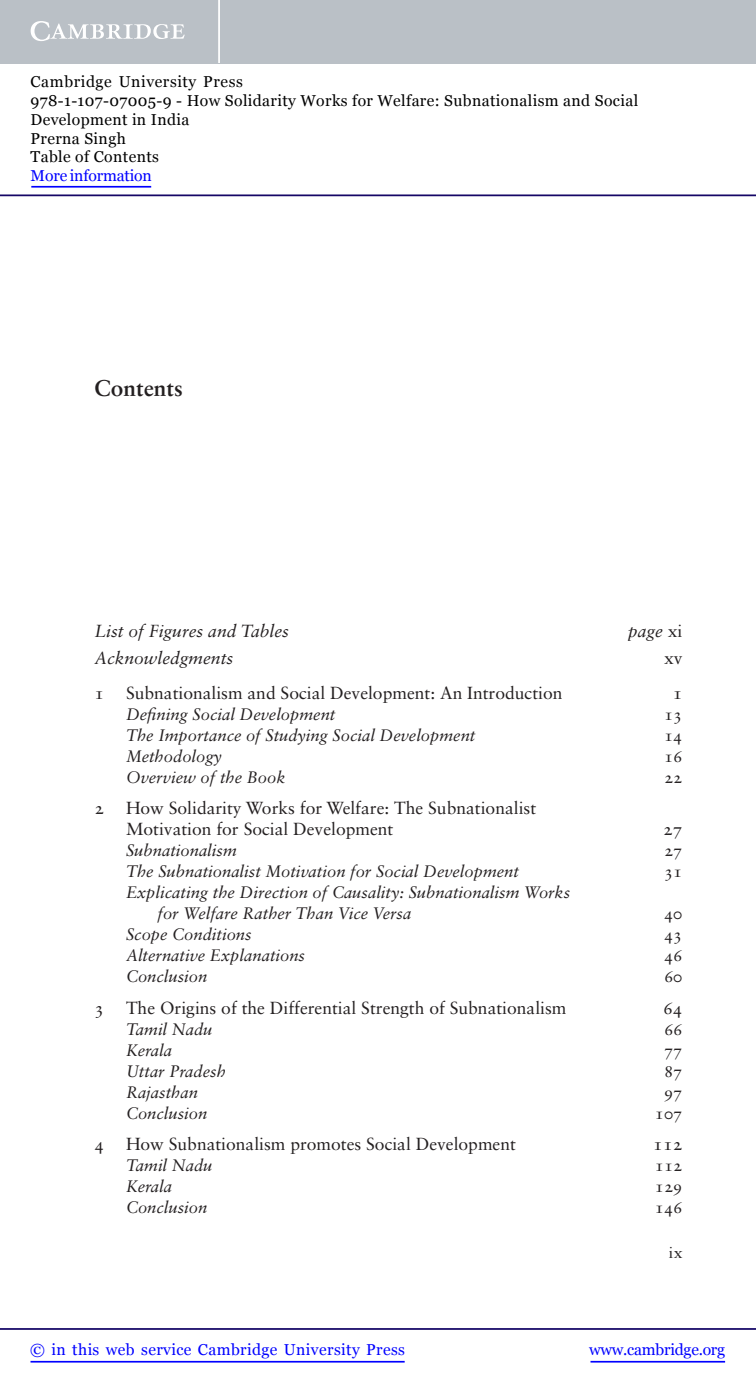
<style>
.page{position:relative;width:756px;height:1388px;background:#fff}
.page>*{position:absolute;margin:0;border:0;box-sizing:border-box;transform-origin:0 0}
.t1{font:700 22.75px "Sabon LT Std";color:#231f20}
.t2{font:17.5px/21px "Sabon LT Std";color:#231f20}
.t3{font:italic 17.5px "Sabon LT Std";color:#231f20}
.t4{font:italic 16.62px/21px "Sabon LT Std";color:#231f20}
.t5{font:16.62px "Sabon LT Std";color:#231f20}
.t6{font:15.75px/18.7px "Georgia";letter-spacing:.025em;color:#000}
.t7{font:15.75px "Georgia";letter-spacing:.025em;color:#00f}
.t8{font:15.75px "Georgia";letter-spacing:-.015em;color:#00f}
.t9{font:15.75px "Georgia";letter-spacing:-.01em;color:#00f}
.t10{font:15.75px "Sabon LT Std";color:#231f20}
.s1{font-style:normal}
</style>
<div class="page">
<hr style="left:591px;top:1361px;width:134px;height:1px;background:#00f">
<hr style="left:0;top:1328px;width:756px;height:2px;background:#150666">
<hr style="left:31px;top:1361px;width:374px;height:1px;background:#00f">
<div style="left:0;top:0;width:756px;height:63px;background:#bac0c6"></div>
<svg style="left:31px;top:21px;width:154px;height:20px"></svg>
<hr style="left:218px;top:0;width:2px;height:63px;background:#fff">
<hr style="left:0;top:194px;width:756px;height:2px;background:#150666">
<hr style="left:31px;top:186px;width:120px;height:2px;background:#00f">
<p class="t6" style="left:31px;top:73px;width:609px">Cambridge University Press<br>978-1-107-07005-9 - How Solidarity Works for Welfare: Subnationalism and Social<br>Development in India<br>Prerna Singh<br>Table of Contents</p>
<p class="t9" style="left:31px;top:166px;width:123px">More information</p>
<h1 class="t1" style="left:94px;top:374px;width:90px">Contents</h1>
<p class="t3" style="left:94px;top:621px;width:196px">List of Figures and Tables</p>
<p class="t3" style="left:628px;top:621px;width:56px">page <span class="s1">xi</span></p>
<p class="t3" style="left:94px;top:647px;width:140px">Acknowledgments</p>
<p class="t2" style="left:664px;top:647px;width:20px">xv</p>
<p class="t2" style="left:94px;top:682px;width:470px">1 Subnationalism and Social Development: An Introduction</p>
<p class="t2" style="left:673px;top:682px;width:11px">1</p>
<p class="t4" style="left:126px;top:703px;width:211px">Defining Social Development</p>
<p class="t5" style="left:664px;top:704px;width:20px">13</p>
<p class="t4" style="left:126px;top:724px;width:351px">The Importance of Studying Social Development</p>
<p class="t5" style="left:664px;top:725px;width:20px">14</p>
<p class="t4" style="left:126px;top:745px;width:97px">Methodology</p>
<p class="t5" style="left:664px;top:746px;width:20px">16</p>
<p class="t4" style="left:126px;top:766px;width:161px">Overview of the Book</p>
<p class="t5" style="left:664px;top:767px;width:20px">22</p>
<p class="t2" style="left:126px;top:797px;width:412px;text-indent:-32px">2 How Solidarity Works for Welfare: The Subnationalist<br>Motivation for Social Development</p>
<p class="t2" style="left:663px;top:818px;width:21px">27</p>
<p class="t4" style="left:126px;top:840px;width:112px">Subnationalism</p>
<p class="t5" style="left:664px;top:840px;width:20px">27</p>
<p class="t4" style="left:126px;top:861px;width:395px">The Subnationalist Motivation for Social Development</p>
<p class="t5" style="left:664px;top:861px;width:20px">31</p>
<p class="t4" style="left:158px;top:882px;width:414px;text-indent:-32px">Explicating the Direction of Causality: Subnationalism Works for Welfare Rather Than Vice Versa</p>
<p class="t5" style="left:664px;top:903px;width:20px">40</p>
<p class="t4" style="left:126px;top:924px;width:127px">Scope Conditions</p>
<p class="t5" style="left:664px;top:924px;width:20px">43</p>
<p class="t4" style="left:126px;top:945px;width:181px">Alternative Explanations</p>
<p class="t5" style="left:664px;top:945px;width:20px">46</p>
<p class="t4" style="left:126px;top:966px;width:83px">Conclusion</p>
<p class="t5" style="left:664px;top:966px;width:20px">60</p>
<p class="t2" style="left:94px;top:997px;width:473px">3 The Origins of the Differential Strength of Subnationalism</p>
<p class="t2" style="left:663px;top:997px;width:21px">64</p>
<p class="t4" style="left:126px;top:1018px;width:88px">Tamil Nadu</p>
<p class="t5" style="left:664px;top:1019px;width:20px">66</p>
<p class="t4" style="left:126px;top:1039px;width:48px">Kerala</p>
<p class="t5" style="left:664px;top:1040px;width:20px">77</p>
<p class="t4" style="left:126px;top:1060px;width:101px">Uttar Pradesh</p>
<p class="t5" style="left:664px;top:1061px;width:20px">87</p>
<p class="t4" style="left:126px;top:1081px;width:74px">Rajasthan</p>
<p class="t5" style="left:664px;top:1082px;width:20px">97</p>
<p class="t4" style="left:126px;top:1102px;width:83px">Conclusion</p>
<p class="t5" style="left:655px;top:1103px;width:29px">107</p>
<p class="t2" style="left:94px;top:1133px;width:423px">4 How Subnationalism promotes Social Development</p>
<p class="t2" style="left:653px;top:1133px;width:31px">112</p>
<p class="t4" style="left:126px;top:1155px;width:88px">Tamil Nadu</p>
<p class="t5" style="left:655px;top:1155px;width:29px">112</p>
<p class="t4" style="left:126px;top:1176px;width:48px">Kerala</p>
<p class="t5" style="left:655px;top:1176px;width:29px">129</p>
<p class="t4" style="left:126px;top:1197px;width:83px">Conclusion</p>
<p class="t5" style="left:655px;top:1197px;width:29px">146</p>
<p class="t10" style="left:669px;top:1243px;width:15px">ix</p>
<p class="t7" style="left:30px;top:1339px;width:376px">© in this web service Cambridge University Press</p>
<p class="t8" style="left:589px;top:1339px;width:137px">www.cambridge.org</p>
</div>
